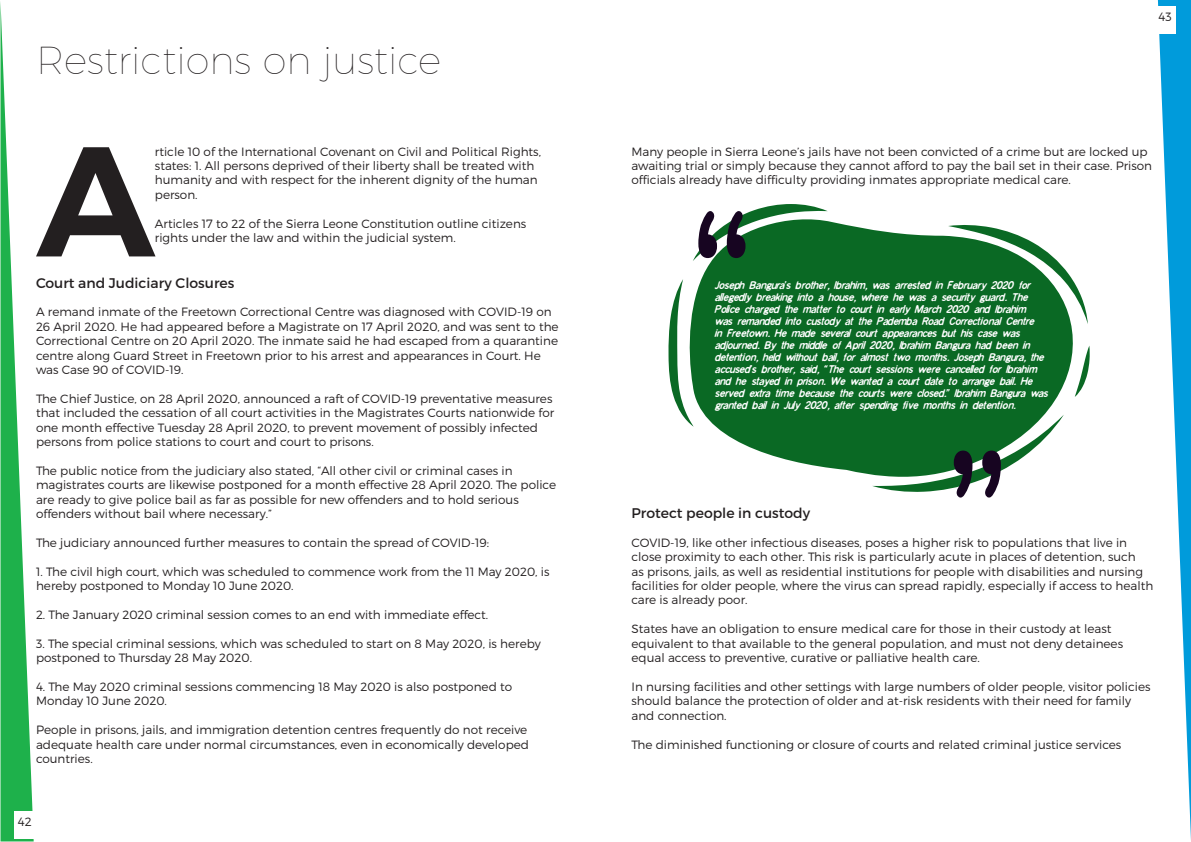
<style>
.page{position:relative;width:1191px;height:842px;background:#fff}
.page>*{position:absolute;margin:0;border:0;box-sizing:border-box;transform-origin:0 0}
.t1{font:600 156px "Montserrat";color:#231f20}
.t2{font:100 39px "Montserrat";color:#231f20}
.t3{font:14px "Montserrat";color:#231f20}
.t4{font:300 12px/14.4px "Montserrat";color:#231f20}
.t5{font:italic 10px/12px "Blue Bond";color:#fff}
</style>
<div class="page">
<svg style="left:0;top:2px;width:34px;height:839px"></svg>
<svg style="left:1157px;top:0;width:34px;height:840px"></svg>
<div style="left:14px;top:811px;width:27px;height:27px;background:#fff"></div>
<div style="left:1148px;top:6px;width:27px;height:27px;background:#fff"></div>
<svg style="left:693px;top:221px;width:397px;height:254px;background:#2b7d41"></svg>
<svg style="left:948px;top:224px;width:139px;height:100px"></svg>
<svg style="left:1074px;top:346px;width:15px;height:51px"></svg>
<svg style="left:668px;top:279px;width:25px;height:147px"></svg>
<svg style="left:693px;top:204px;width:134px;height:57px"></svg>
<svg style="left:872px;top:415px;width:191px;height:83px"></svg>
<p class="t2" style="left:36px;top:36px;width:406px">Restrictions on justice</p>
<p class="t1" style="left:36px;top:104px;width:120px">A</p>
<p class="t4" style="left:155px;top:144px;width:388px">rticle 10 of the International Covenant on Civil and Political Rights, states: 1. All persons deprived of their liberty shall be treated with humanity and with respect for the inherent dignity of the human person.</p>
<p class="t4" style="left:155px;top:216px;width:373px">Articles 17 to 22 of the Sierra Leone Constitution outline citizens rights under the law and within the judicial system.</p>
<p class="t3" style="left:36px;top:274px;width:200px">Court and Judiciary Closures</p>
<p class="t4" style="left:36px;top:305px;width:524px">A remand inmate of the Freetown Correctional Centre was diagnosed with COVID-19 on 26 April 2020. He had appeared before a Magistrate on 17 April 2020, and was sent to the Correctional Centre on 20 April 2020. The inmate said he had escaped from a quarantine centre along Guard Street in Freetown prior to his arrest and appearances in Court. He was Case 90 of COVID-19.</p>
<p class="t4" style="left:36px;top:391px;width:520px">The Chief Justice, on 28 April 2020, announced a raft of COVID-19 preventative measures that included the cessation of all court activities in the Magistrates Courts nationwide for one month effective Tuesday 28 April 2020, to prevent movement of possibly infected persons from police stations to court and court to prisons.</p>
<p class="t4" style="left:36px;top:463px;width:521px">The public notice from the judiciary also stated, “All other civil or criminal cases in magistrates courts are likewise postponed for a month effective 28 April 2020. The police are ready to give police bail as far as possible for new offenders and to hold serious offenders without bail where necessary.”</p>
<p class="t4" style="left:36px;top:535px;width:454px">The judiciary announced further measures to contain the spread of COVID-19:</p>
<p class="t4" style="left:36px;top:564px;width:515px">1. The civil high court, which was scheduled to commence work from the 11 May 2020, is hereby postponed to Monday 10 June 2020.</p>
<p class="t4" style="left:36px;top:607px;width:454px">2. The January 2020 criminal session comes to an end with immediate effect.</p>
<p class="t4" style="left:36px;top:636px;width:506px">3. The special criminal sessions, which was scheduled to start on 8 May 2020, is hereby postponed to Thursday 28 May 2020.</p>
<p class="t4" style="left:36px;top:679px;width:477px">4. The May 2020 criminal sessions commencing 18 May 2020 is also postponed to<br>Monday 10 June 2020.</p>
<p class="t4" style="left:36px;top:722px;width:494px">People in prisons, jails, and immigration detention centres frequently do not receive adequate health care under normal circumstances, even in economically developed countries.</p>
<p class="t4" style="left:18px;top:814px;width:15px">42</p>
<p class="t4" style="left:1158px;top:9px;width:15px">43</p>
<p class="t4" style="left:631px;top:144px;width:522px">Many people in Sierra Leone’s jails have not been convicted of a crime but are locked up awaiting trial or simply because they cannot afford to pay the bail set in their case. Prison officials already have difficulty providing inmates appropriate medical care.</p>
<p class="t5" style="left:715px;top:279px;width:334px">Joseph Bangura’s brother, Ibrahim, was arrested in February 2020 for allegedly breaking into a house, where he was a security guard. The Police charged the matter to court in early March 2020 and Ibrahim<br>was remanded into custody at the Pademba Road Correctional Centre<br>in Freetown. He made several court appearances but his case was adjourned. By the middle of April 2020, Ibrahim Bangura had been in detention, held without bail, for almost two months. Joseph Bangura, the accused’s brother, said, “The court sessions were cancelled for Ibrahim and he stayed in prison. We wanted a court date to arrange bail. He served extra time because the courts were closed.” Ibrahim Bangura was granted bail in July 2020, after spending five months in detention.</p>
<p class="t3" style="left:631px;top:504px;width:180px">Protect people in custody</p>
<p class="t4" style="left:631px;top:535px;width:523px">COVID-19, like other infectious diseases, poses a higher risk to populations that live in close proximity to each other. This risk is particularly acute in places of detention, such<br>as prisons, jails, as well as residential institutions for people with disabilities and nursing facilities for older people, where the virus can spread rapidly, especially if access to health care is already poor.</p>
<p class="t4" style="left:631px;top:622px;width:493px">States have an obligation to ensure medical care for those in their custody at least equivalent to that available to the general population, and must not deny detainees equal access to preventive, curative or palliative health care.</p>
<p class="t4" style="left:631px;top:679px;width:520px">In nursing facilities and other settings with large numbers of older people, visitor policies should balance the protection of older and at-risk residents with their need for family and connection.</p>
<p class="t4" style="left:631px;top:737px;width:491px">The diminished functioning or closure of courts and related criminal justice services</p>
</div>
